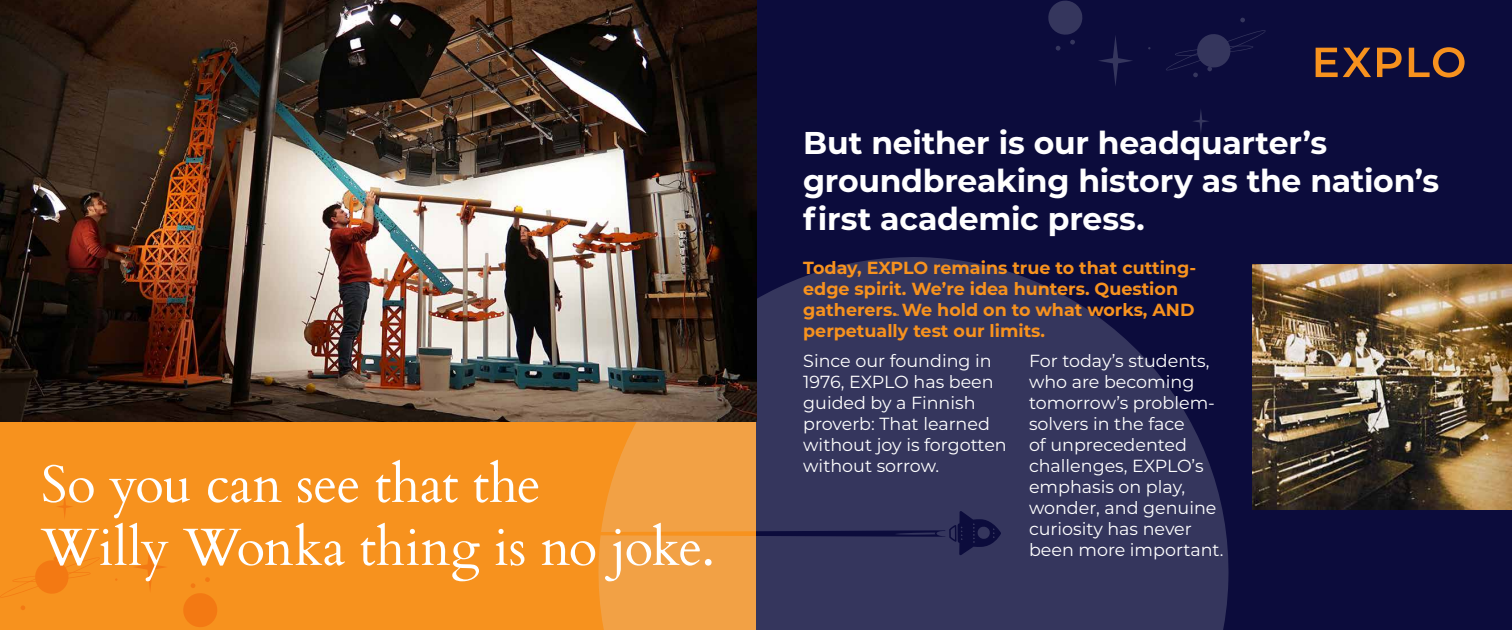
<style>
.page{position:relative;width:1512px;height:630px;background:#fff}
.page>*{position:absolute;margin:0;border:0;box-sizing:border-box;transform-origin:0 0}
.t1{font:52.5px/63px "Cardo";letter-spacing:-.005em;color:#fff}
.t2{font:700 31.5px/37.8px "Montserrat";letter-spacing:-.01em;color:#fff}
.t3{font:17.5px/21px "Montserrat";color:#fff}
.t4{font:700 17.5px/21px "Montserrat";color:#f7921e}
</style>
<div class="page">
<div style="left:743px;top:0;width:769px;height:630px;background:#0c0c3c"></div>
<div style="left:0;top:422px;width:756px;height:208px;background:#f7921e"></div>
<svg style="left:598px;top:253px;width:631px;height:377px;background:#4d4154"></svg>
<svg style="left:961px;top:524px;width:33px;height:19px"></svg>
<img style="left:1252px;top:265px;width:260px;height:245px">
<svg style="left:1240px;top:17px;width:5px;height:6px"></svg>
<svg style="left:1166px;top:30px;width:100px;height:47px"></svg>
<svg style="left:1048px;top:0;width:35px;height:51px"></svg>
<svg style="left:1099px;top:36px;width:33px;height:50px"></svg>
<svg style="left:1193px;top:110px;width:16px;height:23px"></svg>
<svg style="left:21px;top:605px;width:4px;height:5px"></svg>
<svg style="left:0;top:550px;width:100px;height:48px"></svg>
<svg style="left:183px;top:577px;width:34px;height:50px"></svg>
<svg style="left:134px;top:544px;width:32px;height:47px"></svg>
<svg style="left:57px;top:495px;width:15px;height:23px"></svg>
<svg style="left:1316px;top:47px;width:149px;height:30px"></svg>
<img style="left:0;top:0;width:756px;height:422px">
<h1 class="t1" style="left:41px;top:450px;width:675px">So you can see that the<br>Willy Wonka thing is no joke.</h1>
<h2 class="t2" style="left:803px;top:122px;width:638px">But neither is our headquarter’s groundbreaking history as the nation’s first academic press.</h2>
<p class="t4" style="left:803px;top:256px;width:394px">Today, EXPLO remains true to that cutting&shy;edge spirit. We’re idea hunters. Question gatherers. We hold on to what works, AND perpetually test our limits.</p>
<p class="t3" style="left:803px;top:350px;width:205px">Since our founding in<br>1976, EXPLO has been guided by a Finnish proverb: That learned without joy is forgotten without sorrow.</p>
<p class="t3" style="left:1029px;top:350px;width:196px">For today’s students, who are becoming tomorrow’s problem&shy;solvers in the face<br>of unprecedented challenges, EXPLO’s emphasis on play, wonder, and genuine curiosity has never been more important.</p>
</div>
